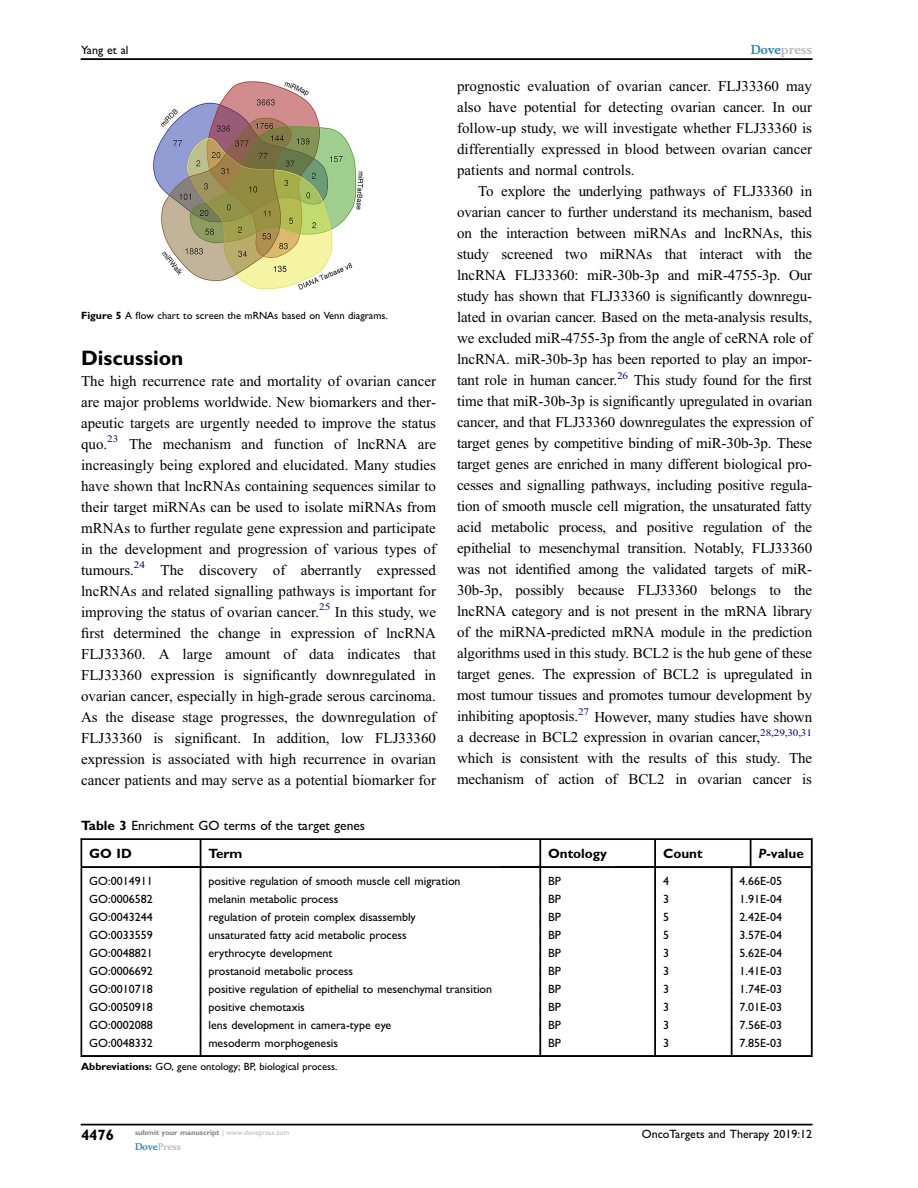
<style>
.page{position:relative;width:918px;height:1188px;background:#fff}
.page>*{position:absolute;margin:0;border:0;box-sizing:border-box;transform-origin:0 0}
.t1{font:21px "Adv T Tdd 0 b 0455.B";color:#000}
.t2{font:15px/21px "Adv OT5843 c 571";color:#000;text-align:justify}
.t3{font:15px "Adv T Tdd 0 b 0455.B";color:#000}
.t4{font:13.5px "Adv TT96740 c 24";color:#000}
.t5{font:13.5px "Adv T Tdd 0 b 0455.B";color:#000}
.t6{font:12px "Adv TT96740 c 24";color:#000}
.t7{font:12px "Adv OT14 f 6 c 37 d";color:#b8babc}
.t8{font:10.5px "Adv TT96740 c 24";color:#000}
.t9{font:9px "Adv OT14 f 6 c 37 d";color:#b8babc}
.t10{font:7.5px "Adv T Tdd 0 b 0455.B";color:#808285}
.s1{color:#3785ad}
.s2{font-family:"Adv T Tdd 0 b 0455.B"}
.s3{font-family:"Adv TT96740 c 24+fb"}
.s4{font-family:"Adv OT5843 c 571+fb"}
.s5{font-family:"Adv TT842 fe 310.BI"}
.s6{font-family:"Adv TT96740 c 24";color:#b8babc}
</style>
<div class="page">
<svg style="left:80px;top:838px;width:733px;height:219px"></svg>
<img style="left:153px;top:82px;width:211px;height:208px">
<hr style="left:81px;top:59px;width:731px;height:1px;background:#000">
<hr style="left:81px;top:1124px;width:731px;height:1px;background:#000">
<p class="t6" style="left:81px;top:45px;width:49px">Yang et al</p>
<p class="t7" style="left:751px;top:44px;width:63px"><span class="s1">Dove</span>press</p>
<p class="t8" style="left:81px;top:312px;width:308px"><span class="s2">Figure 5</span> A <span class="s3">fl</span>ow chart to screen the mRNAs based on Venn diagrams.</p>
<h1 class="t1" style="left:81px;top:350px;width:104px">Discussion</h1>
<p class="t2" style="left:81px;top:371px;width:357px">The high recurrence rate and mortality of ovarian cancer are major problems worldwide. New biomarkers and ther&shy;apeutic targets are urgently needed to improve the status quo.<sup>23</sup> The mechanism and function of lncRNA are increasingly being explored and elucidated. Many studies have shown that lncRNAs containing sequences similar to their target miRNAs can be used to isolate miRNAs from mRNAs to further regulate gene expression and participate in the development and progression of various types of tumours.<sup>24</sup> The discovery of aberrantly expressed lncRNAs and related signalling pathways is important for improving the status of ovarian cancer.<sup>25</sup> In this study, we <span class="s4">fi</span>rst determined the change in expression of lncRNA FLJ33360. A large amount of data indicates that FLJ33360 expression is signi<span class="s4">fi</span>cantly downregulated in ovarian cancer, especially in high-grade serous carcinoma.<br>As the disease stage progresses, the downregulation of FLJ33360 is signi<span class="s4">fi</span>cant. In addition, low FLJ33360 expression is associated with high recurrence in ovarian cancer patients and may serve as a potential biomarker for</p>
<p class="t2" style="left:457px;top:77px;width:357px">prognostic evaluation of ovarian cancer. FLJ33360 may also have potential for detecting ovarian cancer. In our follow-up study, we will investigate whether FLJ33360 is differentially expressed in blood between ovarian cancer patients and normal controls.</p>
<p class="t2" style="left:457px;top:182px;width:357px;text-indent:21px">To explore the underlying pathways of FLJ33360 in ovarian cancer to further understand its mechanism, based on the interaction between miRNAs and lncRNAs, this study screened two miRNAs that interact with the lncRNA FLJ33360: miR-30b-3p and miR-4755-3p. Our study has shown that FLJ33360 is signi<span class="s4">fi</span>cantly downregu&shy;lated in ovarian cancer. Based on the meta-analysis results, we excluded miR-4755-3p from the angle of ceRNA role of lncRNA. miR-30b-3p has been reported to play an impor&shy;tant role in human cancer.<sup>26</sup> This study found for the <span class="s4">fi</span>rst time that miR-30b-3p is signi<span class="s4">fi</span>cantly upregulated in ovarian cancer, and that FLJ33360 downregulates the expression of target genes by competitive binding of miR-30b-3p. These target genes are enriched in many different biological pro&shy;cesses and signalling pathways, including positive regula&shy;tion of smooth muscle cell migration, the unsaturated fatty acid metabolic process, and positive regulation of the epithelial to mesenchymal transition. Notably, FLJ33360 was not identi<span class="s4">fi</span>ed among the validated targets of miR-30b-3p, possibly because FLJ33360 belongs to the lncRNA category and is not present in the mRNA library of the miRNA-predicted mRNA module in the prediction algorithms used in this study. BCL2 is the hub gene of these target genes. The expression of BCL2 is upregulated in most tumour tissues and promotes tumour development by inhibiting apoptosis.<sup>27</sup> However, many studies have shown a decrease in BCL2 expression in ovarian cancer,<sup>28</sup><sup>,</sup><sup>29</sup><sup>,</sup><sup>30</sup><sup>,</sup><sup>31 </sup>which is consistent with the results of this study. The mechanism of action of BCL2 in ovarian cancer is</p>
<p class="t4" style="left:81px;top:821px;width:286px"><span class="s2">Table 3</span> Enrichment GO terms of the target genes</p>
<p class="t5" style="left:89px;top:848px;width:44px">GO ID</p>
<p class="t5" style="left:208px;top:848px;width:36px">Term</p>
<p class="t5" style="left:548px;top:848px;width:61px">Ontology</p>
<p class="t5" style="left:663px;top:848px;width:41px">Count</p>
<p class="t5" style="left:758px;top:848px;width:47px"><span class="s5">P</span>-value</p>
<p class="t6" style="left:89px;top:876px;width:65px">GO:0014911</p>
<p class="t6" style="left:208px;top:876px;width:254px">positive regulation of smooth muscle cell migration</p>
<p class="t6" style="left:548px;top:876px;width:14px">BP</p>
<p class="t6" style="left:663px;top:876px;width:7px">4</p>
<p class="t6" style="left:740px;top:876px;width:44px">4.66E-05</p>
<p class="t6" style="left:89px;top:895px;width:65px">GO:0006582</p>
<p class="t6" style="left:208px;top:895px;width:131px">melanin metabolic process</p>
<p class="t6" style="left:548px;top:895px;width:14px">BP</p>
<p class="t6" style="left:663px;top:895px;width:7px">3</p>
<p class="t6" style="left:740px;top:895px;width:44px">1.91E-04</p>
<p class="t6" style="left:89px;top:913px;width:65px">GO:0043244</p>
<p class="t6" style="left:208px;top:913px;width:209px">regulation of protein complex disassembly</p>
<p class="t6" style="left:548px;top:913px;width:14px">BP</p>
<p class="t6" style="left:663px;top:913px;width:7px">5</p>
<p class="t6" style="left:740px;top:913px;width:44px">2.42E-04</p>
<p class="t6" style="left:89px;top:930px;width:65px">GO:0033559</p>
<p class="t6" style="left:208px;top:930px;width:200px">unsaturated fatty acid metabolic process</p>
<p class="t6" style="left:548px;top:930px;width:14px">BP</p>
<p class="t6" style="left:663px;top:930px;width:7px">5</p>
<p class="t6" style="left:740px;top:930px;width:44px">3.57E-04</p>
<p class="t6" style="left:89px;top:948px;width:65px">GO:0048821</p>
<p class="t6" style="left:208px;top:948px;width:126px">erythrocyte development</p>
<p class="t6" style="left:548px;top:948px;width:14px">BP</p>
<p class="t6" style="left:663px;top:948px;width:7px">3</p>
<p class="t6" style="left:740px;top:948px;width:44px">5.62E-04</p>
<p class="t6" style="left:89px;top:967px;width:65px">GO:0006692</p>
<p class="t6" style="left:208px;top:967px;width:146px">prostanoid metabolic process</p>
<p class="t6" style="left:548px;top:967px;width:14px">BP</p>
<p class="t6" style="left:663px;top:967px;width:7px">3</p>
<p class="t6" style="left:740px;top:967px;width:44px">1.41E-03</p>
<p class="t6" style="left:89px;top:984px;width:65px">GO:0010718</p>
<p class="t6" style="left:208px;top:984px;width:285px">positive regulation of epithelial to mesenchymal transition</p>
<p class="t6" style="left:548px;top:984px;width:14px">BP</p>
<p class="t6" style="left:663px;top:984px;width:7px">3</p>
<p class="t6" style="left:740px;top:984px;width:44px">1.74E-03</p>
<p class="t6" style="left:89px;top:1002px;width:65px">GO:0050918</p>
<p class="t6" style="left:208px;top:1002px;width:98px">positive chemotaxis</p>
<p class="t6" style="left:548px;top:1002px;width:14px">BP</p>
<p class="t6" style="left:663px;top:1002px;width:7px">3</p>
<p class="t6" style="left:740px;top:1002px;width:44px">7.01E-03</p>
<p class="t6" style="left:89px;top:1021px;width:65px">GO:0002088</p>
<p class="t6" style="left:208px;top:1021px;width:184px">lens development in camera-type eye</p>
<p class="t6" style="left:548px;top:1021px;width:14px">BP</p>
<p class="t6" style="left:663px;top:1021px;width:7px">3</p>
<p class="t6" style="left:740px;top:1021px;width:44px">7.56E-03</p>
<p class="t6" style="left:89px;top:1038px;width:65px">GO:0048332</p>
<p class="t6" style="left:208px;top:1038px;width:131px">mesoderm morphogenesis</p>
<p class="t6" style="left:548px;top:1038px;width:14px">BP</p>
<p class="t6" style="left:663px;top:1038px;width:7px">3</p>
<p class="t6" style="left:740px;top:1038px;width:44px">7.85E-03</p>
<p class="t8" style="left:81px;top:1063px;width:258px"><span class="s2">Abbreviations:</span> GO, gene ontology; BP, biological process.</p>
<p class="t10" style="left:135px;top:1130px;width:156px">submit your manuscript <span class="s6">| www.dovepress.com</span></p>
<p class="t9" style="left:135px;top:1143px;width:47px"><span class="s1">Dove</span>Press</p>
<p class="t3" style="left:81px;top:1130px;width:35px">4476</p>
<p class="t6" style="left:642px;top:1130px;width:172px">OncoTargets and Therapy 2019:12</p>
</div>
